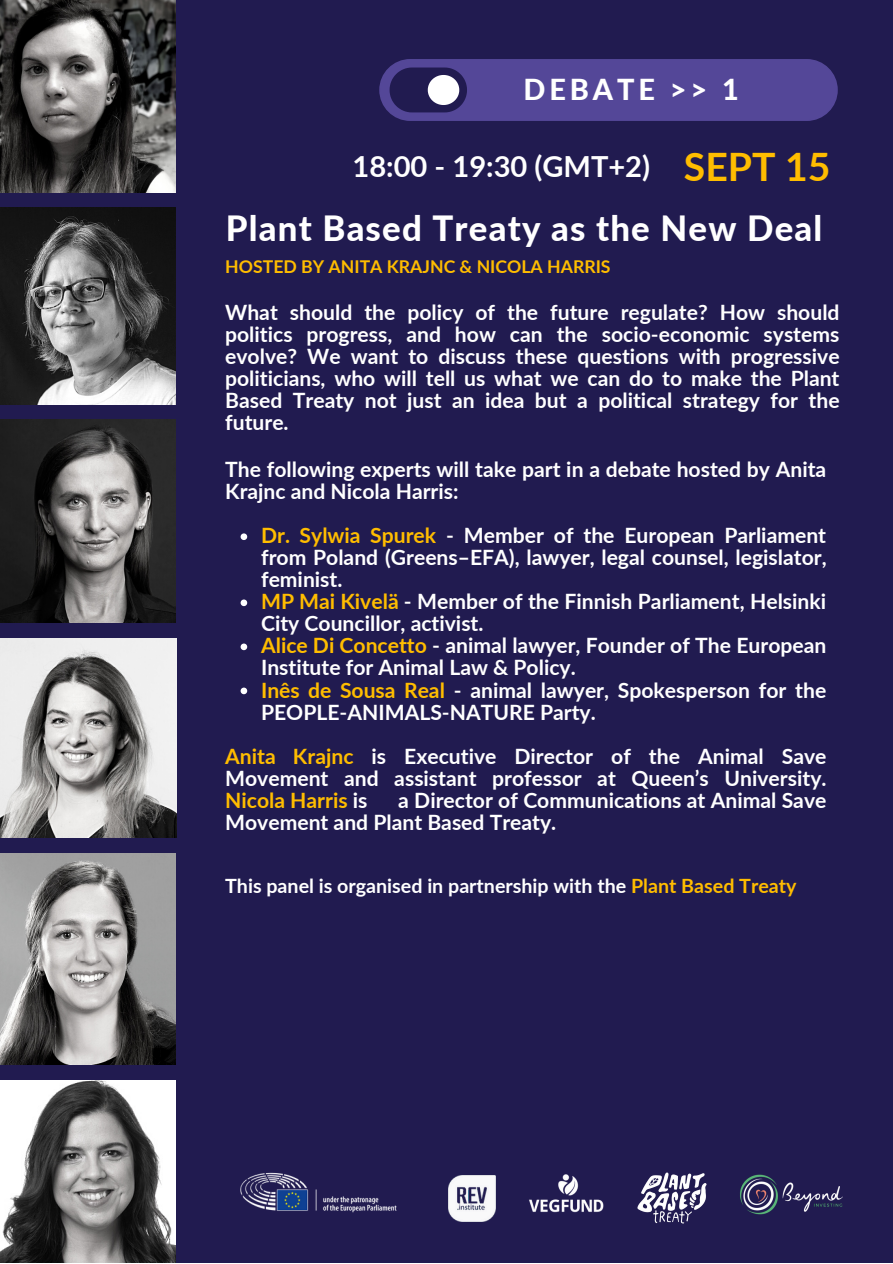
<style>
.page{position:relative;width:893px;height:1264px;background:#fff}
.page>*{position:absolute;margin:0;border:0;box-sizing:border-box;transform-origin:0 0}
.t1{font:800 34.8px "Lato";letter-spacing:.035em;color:#fff}
.t2{font:700 29.1px "Lato";color:#fff}
.t3{font:800 28.95px "Lato";letter-spacing:.135em;color:#fff}
.t4{font:700 21.15px/22px "Lato";color:#fff}
.t5{font:700 19.65px "Lato";color:#fff}
.t6{font:700 17.7px "Lato";color:#ffbd00}
.s1{font-size:39.15px;color:#ffbd00}
.s2{color:#ffbd00}
</style>
<div class="page">
<div style="left:0;top:0;width:892px;height:1262px;background:#211b50"></div>
<svg style="left:379px;top:59px;width:458px;height:62px;background:#524692"></svg>
<img style="left:0;top:207px;width:176px;height:197px">
<svg style="left:240px;top:533px;width:7px;height:7px"></svg>
<svg style="left:240px;top:599px;width:7px;height:7px"></svg>
<svg style="left:240px;top:643px;width:7px;height:7px"></svg>
<svg style="left:240px;top:687px;width:7px;height:7px"></svg>
<img style="left:0;top:0;width:176px;height:192px">
<img style="left:0;top:420px;width:176px;height:202px">
<img style="left:0;top:1080px;width:176px;height:182px">
<img style="left:0;top:638px;width:176px;height:199px">
<img style="left:0;top:853px;width:176px;height:211px">
<img style="left:740px;top:1174px;width:103px;height:41px">
<img style="left:449px;top:1175px;width:46px;height:46px">
<img style="left:529px;top:1174px;width:75px;height:39px">
<img style="left:240px;top:1172px;width:157px;height:41px">
<img style="left:637px;top:1172px;width:69px;height:51px">
<h3 class="t3" style="left:523px;top:71px;width:217px">DEBATE &gt;&gt; 1</h3>
<h2 class="t2" style="left:352px;top:149px;width:479px">18:00 - 19:30 (GMT+2) <span class="s1">SEPT 15</span></h2>
<h1 class="t1" style="left:226px;top:207px;width:598px">Plant Based Treaty as the New Deal</h1>
<p class="t6" style="left:225px;top:256px;width:387px">HOSTED BY ANITA KRAJNC &amp; NICOLA HARRIS</p>
<p class="t4" style="left:225px;top:300px;width:616px;text-align:justify">What should the policy of the future regulate? How should politics progress, and how can the socio-economic systems evolve? We want to discuss these questions with progressive politicians, who will tell us what we can do to make the Plant Based Treaty not just an idea but a political strategy for the future.</p>
<p class="t4" style="left:225px;top:458px;width:602px">The following experts will take part in a debate hosted by Anita<br>Krajnc and Nicola Harris:</p>
<p class="t4" style="left:261px;top:524px;width:567px"><span class="s2">Dr. Sylwia Spurek</span> - Member of the European Parliament from Poland (Greens–EFA), lawyer, legal counsel, legislator, feminist.<br><span class="s2">MP Mai Kivelä</span> - Member of the Finnish Parliament, Helsinki City Councillor, activist.<br><span class="s2">Alice Di Concetto</span> - animal lawyer, Founder of The European Institute for Animal Law &amp; Policy.<br><span class="s2">Inês de Sousa Real</span> - animal lawyer, Spokesperson for the PEOPLE-ANIMALS-NATURE Party.</p>
<p class="t4" style="left:225px;top:744px;width:602px;text-align:justify"><span class="s2">Anita Krajnc</span> is Executive Director of the Animal Save Movement and assistant professor at Queen’s University.<br><span class="s2">Nicola Harris</span> is</p>
<p class="t4" style="left:225px;top:788px;width:602px;text-indent:173px">a Director of Communications at Animal Save<br>Movement and Plant Based Treaty.</p>
<p class="t5" style="left:225px;top:874px;width:572px">This panel is organised in partnership with the <span class="s2">Plant Based Treaty</span></p>
</div>
